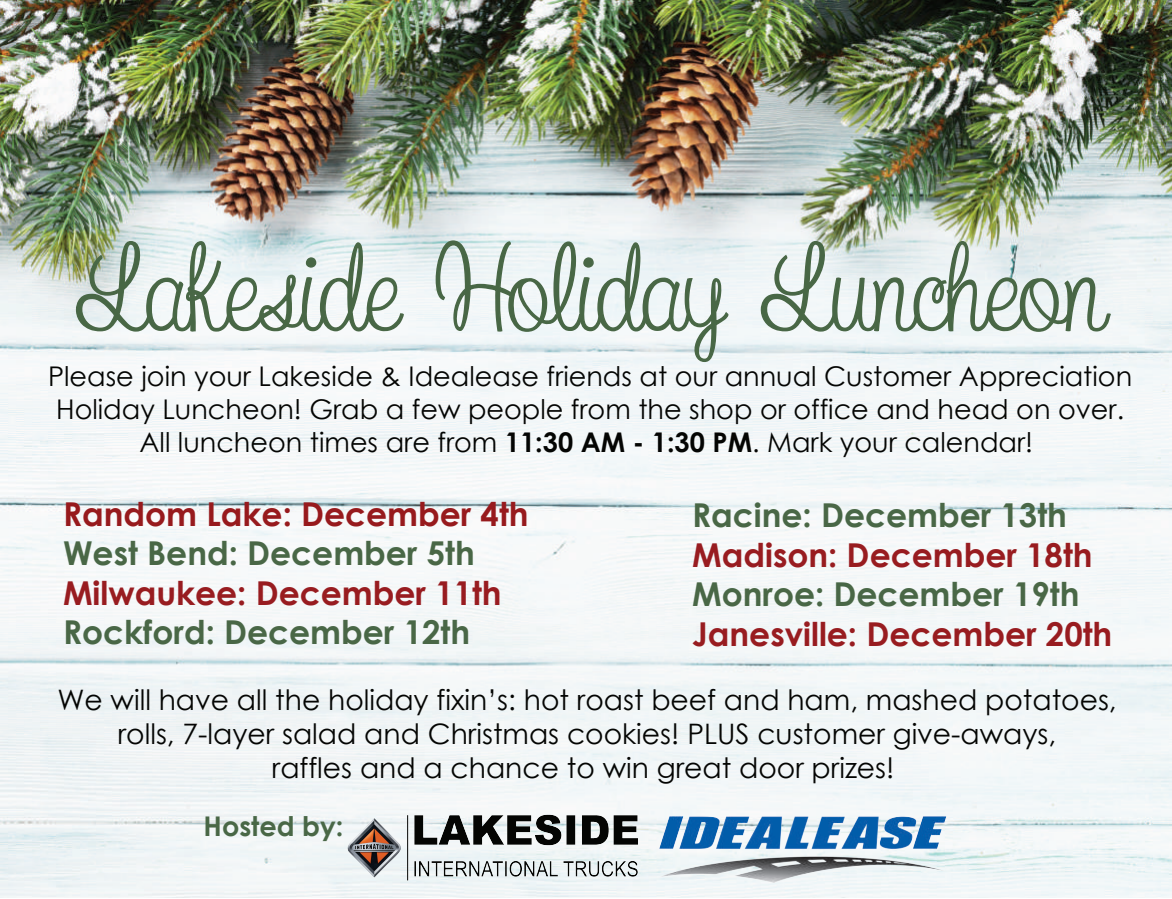
<style>
.page{position:relative;width:1172px;height:899px;background:#fff}
.page>*{position:absolute;margin:0;border:0;box-sizing:border-box;transform-origin:0 0}
.t1{font:122.2px "What I Want For Christmas";letter-spacing:-.04em;color:#486745}
.t2{font:700 32.8px "Century Gothic";color:#496746}
.t3{font:700 32.8px "Century Gothic";color:#981c20}
.t4{font:700 32.8px "Century Gothic";color:#971a1d}
.t5{font:28.2px/33.8px "Century Gothic";color:#040503;text-align:center}
.t6{font:27.2px/32.6px "Century Gothic";color:#040503;text-align:center}
.t7{font:700 27.2px "Century Gothic";color:#496746}
.s1{font-weight:700}
</style>
<div class="page">
<img style="left:1px;top:0;width:1171px;height:897px">
<svg style="left:75px;top:240px;width:330px;height:107px"></svg>
<svg style="left:435px;top:240px;width:294px;height:123px"></svg>
<svg style="left:760px;top:240px;width:352px;height:107px"></svg>
<img style="left:344px;top:809px;width:297px;height:75px">
<img style="left:652px;top:812px;width:297px;height:70px">
<h1 class="t1" style="left:76px;top:209px;width:1035px">Lakeside Holiday Luncheon</h1>
<p class="t6" style="left:48px;top:360px;width:1086px">Please join your Lakeside &amp; Idealease friends at our annual Customer Appreciation<br>Holiday Luncheon! Grab a few people from the shop or office and head on over.<br>All luncheon times are from <span class="s1">11:30 AM - 1:30 PM</span>. Mark your calendar!</p>
<p class="t4" style="left:63px;top:489px;width:467px">Random Lake: December 4th</p>
<p class="t2" style="left:63px;top:528px;width:413px">West Bend: December 5th</p>
<p class="t3" style="left:63px;top:568px;width:440px">Milwaukee: December 11th</p>
<p class="t2" style="left:63px;top:607px;width:409px">Rockford: December 12th</p>
<p class="t2" style="left:692px;top:490px;width:376px">Racine: December 13th</p>
<p class="t3" style="left:692px;top:530px;width:402px">Madison: December 18th</p>
<p class="t2" style="left:692px;top:569px;width:389px">Monroe: December 19th</p>
<p class="t3" style="left:692px;top:609px;width:422px">Janesville: December 20th</p>
<p class="t5" style="left:57px;top:682px;width:1061px">We will have all the holiday fixin’s: hot roast beef and ham, mashed potatoes, rolls, 7-layer salad and Christmas cookies! PLUS customer give-aways,<br>raffles and a chance to win great door prizes!</p>
<p class="t7" style="left:204px;top:805px;width:141px">Hosted by:</p>
</div>
